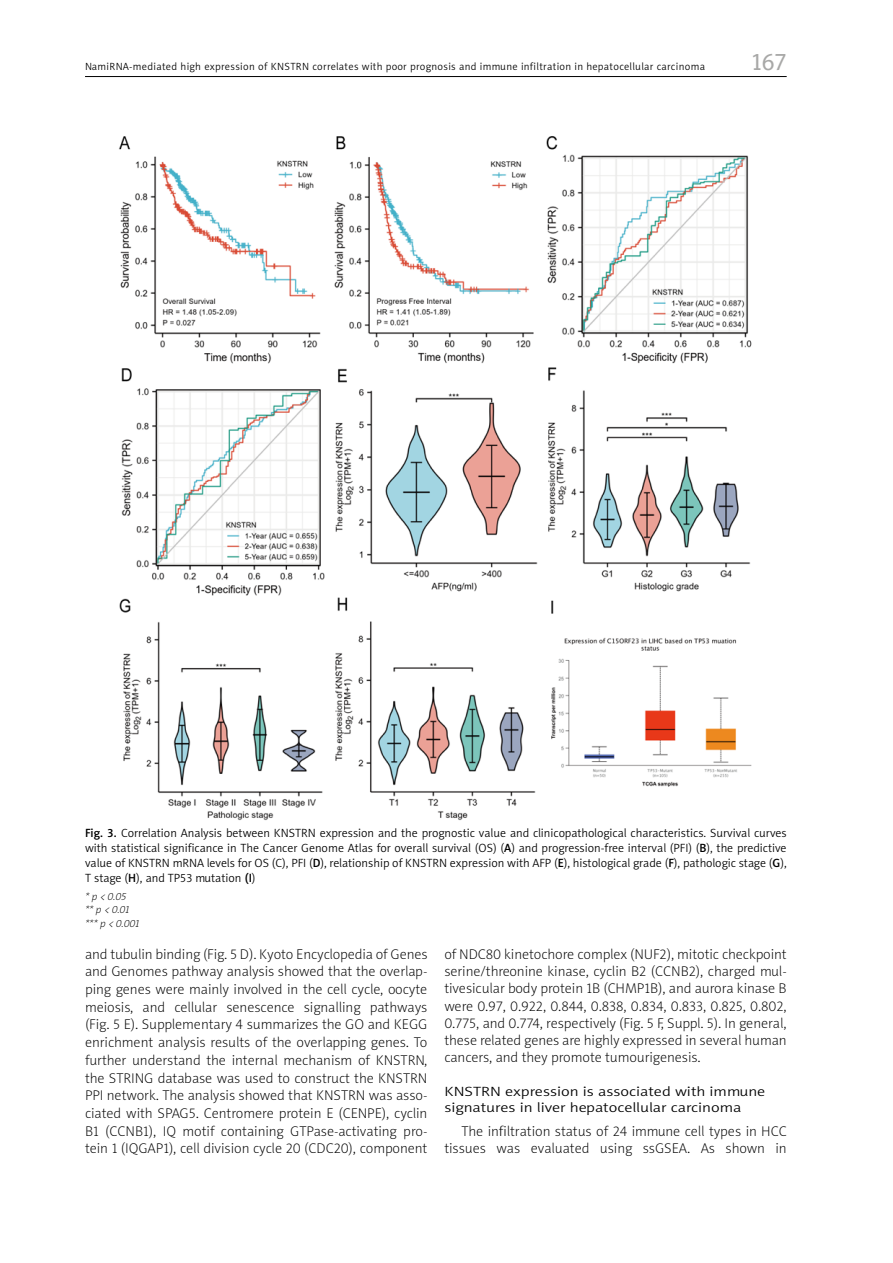
<style>
.page{position:relative;width:893px;height:1263px;background:#fff}
.page>*{position:absolute;margin:0;border:0;box-sizing:border-box;transform-origin:0 0}
.t1{font:24px "Naomi Sans EFN";color:#a8a8a7}
.t2{font:14.25px/17.7px "Naomi Sans EFN Thin";color:#000;text-align:justify}
.t3{font:13.5px/16.5px "Naomi Sans EFN Light";color:#000;scale:1.2 1}
.t4{font:12px/15px "Naomi Sans EFN Light";color:#000;text-align:justify}
.t5{font:10.5px "Naomi Sans EFN Light";letter-spacing:.03em;color:#000}
.t6{font:italic 10.5px/13.5px "Naomi Sans EFN Thin";color:#000}
.s1{font-family:"Naomi Sans EFN Medium"}
</style>
<div class="page">
<hr style="left:85px;top:76px;width:702px;height:1px;background:#000">
<img style="left:119px;top:136px;width:633px;height:685px">
<p class="t5" style="left:85px;top:61px;width:621px">NamiRNA-mediated high expression of KNSTRN correlates with poor prognosis and immune infiltration in hepatocellular carcinoma</p>
<h1 class="t1" style="left:752px;top:48px;width:36px">167</h1>
<p class="t4" style="left:85px;top:825px;width:703px"><span class="s1">Fig. 3.</span> Correlation Analysis between KNSTRN expression and the prognostic value and clinicopathological characteristics. Survival curves with statistical significance in The Cancer Genome Atlas for overall survival (OS) (<span class="s1">A</span>) and progression-free interval (PFI) (<span class="s1">B</span>), the predictive value of KNSTRN mRNA levels for OS (C), PFI (<span class="s1">D</span>), relationship of KNSTRN expression with AFP (<span class="s1">E</span>), histological grade (<span class="s1">F</span>), pathologic stage (<span class="s1">G</span>), T stage (<span class="s1">H</span>), and TP53 mutation <span class="s1">(I</span>)</p>
<p class="t6" style="left:85px;top:889px;width:56px">* p &lt; 0.05<br>** p &lt; 0.01 *** p &lt; 0.001</p>
<p class="t2" style="left:85px;top:945px;width:344px">and tubulin binding (Fig. 5 D). Kyoto Encyclopedia of Genes and Genomes pathway analysis showed that the overlap&shy;ping genes were mainly involved in the cell cycle, oocyte meiosis, and cellular senescence signalling pathways (Fig. 5 E). Supplementary 4 summarizes the GO and KEGG enrichment analysis results of the overlapping genes. To further understand the internal mechanism of KNSTRN, the STRING database was used to construct the KNSTRN PPI network. The analysis showed that KNSTRN was asso&shy;ciated with SPAG5. Centromere protein E (CENPE), cyclin B1 (CCNB1), IQ motif containing GTPase-activating pro&shy;tein 1 (IQGAP1), cell division cycle 20 (CDC20), component</p>
<p class="t2" style="left:444px;top:945px;width:344px;line-height:17.2px">of NDC80 kinetochore complex (NUF2), mitotic checkpoint serine/threonine kinase, cyclin B2 (CCNB2), charged mul&shy;tivesicular body protein 1B (CHMP1B), and aurora kinase B were 0.97, 0.922, 0.844, 0.838, 0.834, 0.833, 0.825, 0.802, 0.775, and 0.774, respectively (Fig. 5 F, Suppl. 5). In general, these related genes are highly expressed in several human cancers, and they promote tumourigenesis.</p>
<p class="t3" style="left:444px;top:1083px;width:269px">KNSTRN expression is associated with immune signatures in liver hepatocellular carcinoma</p>
<p class="t2" style="left:444px;top:1123px;width:344px;line-height:17.2px;text-align:right">The infiltration status of 24 immune cell types in HCC tissues was evaluated using ssGSEA. As shown in</p>
</div>
